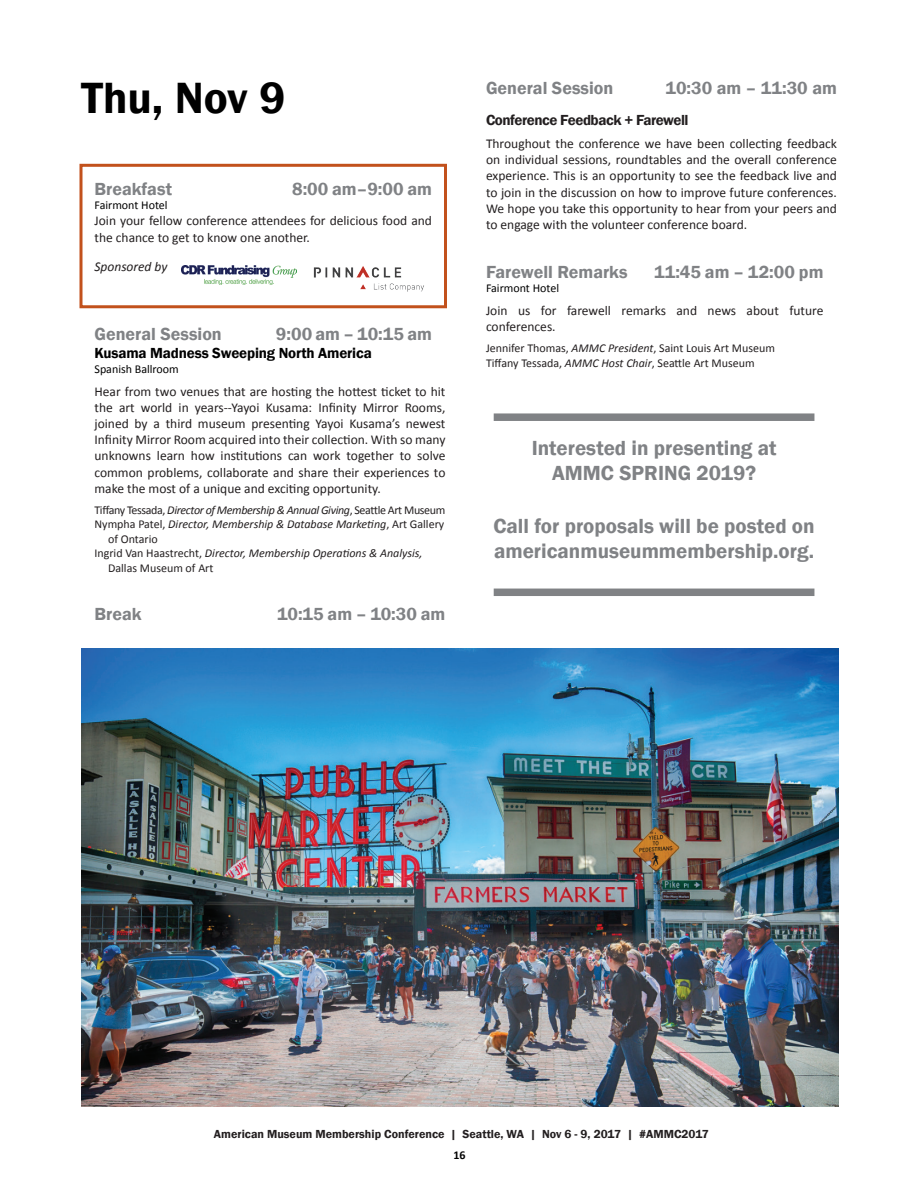
<style>
.page{position:relative;width:918px;height:1188px;background:#fff}
.page>*{position:absolute;margin:0;border:0;box-sizing:border-box;transform-origin:0 0}
.t1{font:600 45px "Franklin Gothic";color:#000}
.t2{font:600 21px/25.2px "Franklin Gothic";color:#808285;text-align:center}
.t3{font:600 18px "Franklin Gothic";color:#808285}
.t4{font:600 15px "Franklin Gothic";letter-spacing:-.01em;color:#000}
.t5{font:600 15px "Franklin Gothic";letter-spacing:-.03em;color:#231f20}
.t6{font:13.5px/16.2px "Calibri";color:#231f20}
.t7{font:italic 13.5px "Calibri";color:#231f20}
.t8{font:italic 12px "Calibri";color:#231f20}
.t9{font:12px/14.4px "Calibri";color:#231f20}
.t10{font:600 12px "Franklin Gothic";color:#231f20}
.t11{font:italic 12px "Calibri";letter-spacing:-.03em;color:#231f20}
.t12{font:12px "Calibri";color:#000}
.t13{font:700 12px "Calibri";color:#000}
.s1{font-style:normal}
.s2{font-style:italic}
</style>
<div class="page">
<div style="left:80px;top:164px;width:367px;height:144px;border:3px solid #c2511c"></div>
<img style="left:81px;top:649px;width:757px;height:458px">
<img style="left:181px;top:266px;width:116px;height:18px">
<img style="left:313px;top:266px;width:111px;height:26px">
<div style="left:494px;top:413px;width:320px;height:8px;background:#808285"></div>
<div style="left:494px;top:589px;width:320px;height:7px;background:#808285"></div>
<h1 class="t1" style="left:81px;top:70px;width:206px">Thu, Nov 9</h1>
<h3 class="t3" style="left:94px;top:178px;width:79px">Breakfast</h3>
<h3 class="t3" style="left:292px;top:178px;width:141px">8:00 am–9:00 am</h3>
<p class="t12" style="left:94px;top:198px;width:75px">Fairmont Hotel</p>
<p class="t6" style="left:94px;top:213px;width:339px">Join your fellow conference attendees for delicious food and the chance to get to know one another.</p>
<p class="t7" style="left:94px;top:258px;width:75px">Sponsored by</p>
<h3 class="t3" style="left:94px;top:323px;width:129px">General Session</h3>
<h3 class="t3" style="left:276px;top:323px;width:158px">9:00 am – 10:15 am</h3>
<p class="t4" style="left:94px;top:344px;width:279px">Kusama Madness Sweeping North America</p>
<p class="t12" style="left:94px;top:361px;width:86px">Spanish Ballroom</p>
<p class="t6" style="left:94px;top:383px;width:353px;text-align:justify">Hear from two venues that are hosting the hottest ticket to hit the art world in years--Yayoi Kusama: Infinity Mirror Rooms, joined by a third museum presenting Yayoi Kusama’s newest Infinity Mirror Room acquired into their collection. With so many unknowns learn how institutions can work together to solve common problems, collaborate and share their experiences to make the most of a unique and exciting opportunity.</p>
<p class="t11" style="left:94px;top:502px;width:352px"><span class="s1">Tiffany Tessada,</span> Director of Membership &amp; Annual Giving<span class="s1">, Seattle Art Museum</span></p>
<p class="t8" style="left:94px;top:516px;width:351px"><span class="s1">Nympha Patel,</span> Director, Membership &amp; Database Marketing<span class="s1">, Art Gallery</span></p>
<p class="t9" style="left:108px;top:532px;width:51px">of Ontario</p>
<p class="t8" style="left:94px;top:545px;width:330px"><span class="s1">Ingrid Van Haastrecht,</span> Director, Membership Operations &amp; Analysis,</p>
<p class="t9" style="left:108px;top:560px;width:107px">Dallas Museum of Art</p>
<h3 class="t3" style="left:94px;top:603px;width:49px">Break</h3>
<h3 class="t3" style="left:277px;top:603px;width:170px">10:15 am – 10:30 am</h3>
<h3 class="t3" style="left:486px;top:77px;width:129px">General Session</h3>
<h3 class="t3" style="left:666px;top:77px;width:173px">10:30 am – 11:30 am</h3>
<p class="t5" style="left:486px;top:111px;width:204px">Conference Feedback + Farewell</p>
<p class="t6" style="left:486px;top:136px;width:353px;text-align:justify">Throughout the conference we have been collecting feedback on individual sessions, roundtables and the overall conference experience. This is an opportunity to see the feedback live and to join in the discussion on how to improve future conferences.<br>We hope you take this opportunity to hear from your peers and to engage with the volunteer conference board.</p>
<h3 class="t3" style="left:486px;top:261px;width:143px">Farewell Remarks</h3>
<h3 class="t3" style="left:654px;top:261px;width:171px">11:45 am – 12:00 pm</h3>
<p class="t12" style="left:486px;top:280px;width:75px">Fairmont Hotel</p>
<p class="t6" style="left:486px;top:302px;width:339px">Join us for farewell remarks and news about future conferences.</p>
<p class="t9" style="left:486px;top:341px;width:290px">Jennifer Thomas, <span class="s2">AMMC President</span>, Saint Louis Art Museum<br>Tiffany Tessada, <span class="s2">AMMC Host Chair</span>, Seattle Art Museum</p>
<h2 class="t2" style="left:532px;top:436px;width:246px">Interested in presenting at<br>AMMC SPRING 2019?</h2>
<h2 class="t2" style="left:493px;top:513px;width:323px;text-align:left">Call for proposals will be posted on americanmuseummembership.org.</h2>
<p class="t10" style="left:214px;top:1127px;width:497px">American Museum Membership Conference | Seattle, WA | Nov 6 - 9, 2017 | #AMMC2017</p>
<p class="t13" style="left:454px;top:1147px;width:14px">16</p>
</div>
